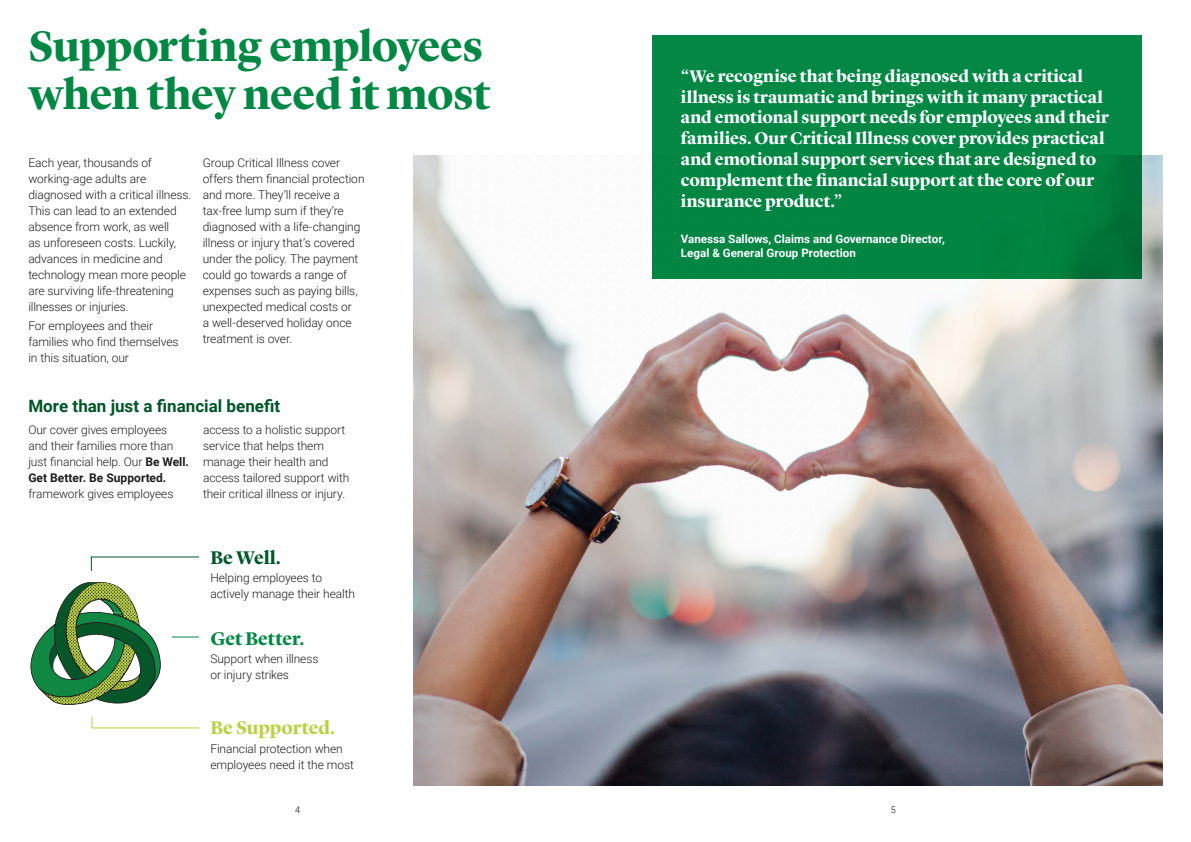
<style>
.page{position:relative;width:1191px;height:842px;background:#fff}
.page>*{position:absolute;margin:0;border:0;box-sizing:border-box;transform-origin:0 0}
.Page_Headings{font:700 44px/48px "Lyon Display";letter-spacing:-.015em;color:#028844}
.Paragraph_heading{font:700 19px "Lyon Display";letter-spacing:-.005em;color:#bbd143}
.Paragraph_heading-2{font:700 19px "Lyon Display";letter-spacing:-.01em;color:#028844}
.Paragraph_heading-3{font:700 19px "Lyon Display";letter-spacing:-.005em;color:#005629}
.Page_Headings-2{font:700 17.4px/20.9px "Lyon Display";letter-spacing:-.005em;color:#fff}
.Paragraph_heading-4{font:700 17px "Roboto";color:#005629}
.Body_copy{font:300 12px/16px "Roboto";letter-spacing:-.01em;color:#1d1e1c}
.Body_copy__bold{font:300 12px/16px "Roboto";letter-spacing:-.01em;color:#1d1e1c}
.Paragraph_heading-5{font:700 11.6px/13.9px "Roboto";color:#fff}
.t1{font:300 9px "Roboto";color:#000}
.s1{font-weight:700}
</style>
<div class="page">
<img style="left:413px;top:155px;width:749px;height:630px">
<div style="left:652px;top:35px;width:489px;height:244px;background:#028844"></div>
<svg style="left:30px;top:582px;width:131px;height:123px"></svg>
<img style="left:69px;top:583px;width:62px;height:29px">
<img style="left:66px;top:613px;width:14px;height:56px">
<img style="left:113px;top:612px;width:26px;height:32px">
<img style="left:80px;top:644px;width:51px;height:59px">
<img style="left:39px;top:688px;width:16px;height:14px">
<svg style="left:172px;top:636px;width:27px;height:1px"></svg>
<svg style="left:90px;top:556px;width:110px;height:15px"></svg>
<svg style="left:91px;top:716px;width:109px;height:13px"></svg>
<p class="Page_Headings" style="left:28px;top:18px;width:463px">Supporting employees when they need it most</p>
<p class="Body_copy" style="left:28px;top:154px;width:164px">Each year, thousands of working-age adults are diagnosed with a critical illness.<br>This can lead to an extended absence from work, as well<br>as unforeseen costs. Luckily, advances in medicine and technology mean more people are surviving life-threatening illnesses or injuries.</p>
<p class="Body_copy" style="left:28px;top:317px;width:152px">For employees and their families who find themselves in this situation, our</p>
<p class="Body_copy" style="left:203px;top:154px;width:163px">Group Critical Illness cover offers them financial protection and more. They’ll receive a tax-free lump sum if they’re diagnosed with a life-changing illness or injury that’s covered under the policy. The payment could go towards a range of expenses such as paying bills, unexpected medical costs or<br>a well-deserved holiday once treatment is over.</p>
<p class="Paragraph_heading-4" style="left:28px;top:394px;width:253px">More than just a financial benefit</p>
<p class="Body_copy__bold" style="left:28px;top:421px;width:162px">Our cover gives employees and their families more than just financial help. Our <span class="s1">Be Well.<br>Get Better. Be Supported. </span>framework gives employees</p>
<p class="Body_copy__bold" style="left:203px;top:421px;width:148px">access to a holistic support service that helps them manage their health and access tailored support with their critical illness or injury.</p>
<p class="Paragraph_heading-3" style="left:210px;top:543px;width:72px">Be Well.</p>
<p class="Body_copy__bold" style="left:210px;top:569px;width:146px">Helping employees to actively manage their health</p>
<p class="Paragraph_heading-2" style="left:210px;top:624px;width:96px">Get Better.</p>
<p class="Body_copy__bold" style="left:210px;top:651px;width:110px">Support when illness or injury strikes</p>
<p class="Paragraph_heading" style="left:210px;top:714px;width:126px">Be Supported.</p>
<p class="Body_copy__bold" style="left:210px;top:740px;width:145px">Financial protection when employees need it the most</p>
<p class="Page_Headings-2" style="left:681px;top:64px;width:429px">“We recognise that being diagnosed with a critical illness is traumatic and brings with it many practical and emotional support needs for employees and their families. Our Critical Illness cover provides practical and emotional support services that are designed to complement the financial support at the core of our insurance product.”</p>
<p class="Paragraph_heading-5" style="left:681px;top:232px;width:265px">Vanessa Sallows, Claims and Governance Director,<br>Legal &amp; General Group Protection</p>
<p class="t1" style="left:295px;top:804px;width:6px">4</p>
<p class="t1" style="left:890px;top:804px;width:6px">5</p>
</div>
